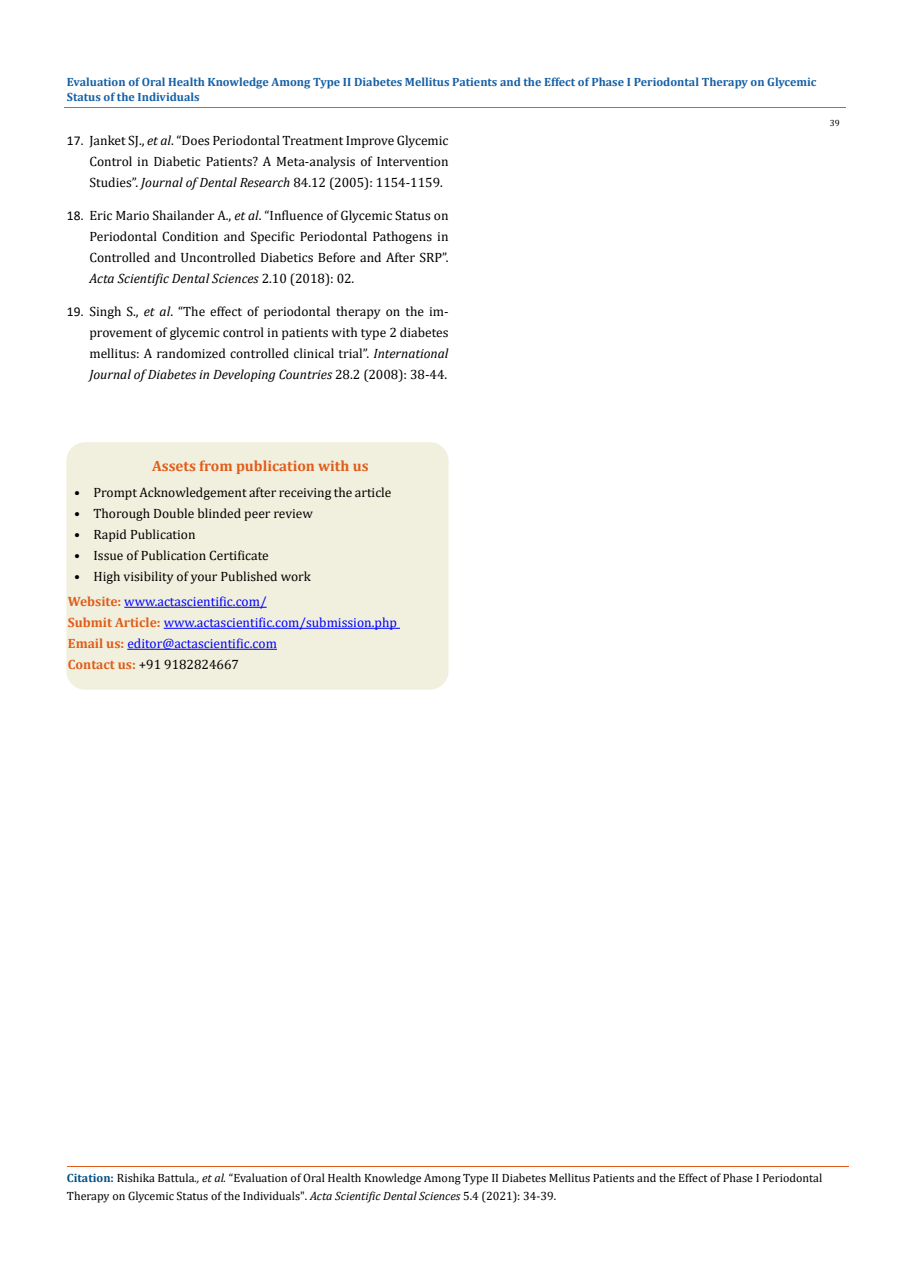
<style>
.page{position:relative;width:917px;height:1278px;background:#fff}
.page>*{position:absolute;margin:0;border:0;box-sizing:border-box;transform-origin:0 0}
.t1{font:700 15px "Cambria";color:#e05d1a}
.t2{font:13.5px/21px "Cambria";color:#000;text-align:justify}
.t3{font:13.5px/21px "Cambria";color:#00f}
.t4{font:12px/18px "Cambria";color:#000}
.t5{font:700 12px/15px "Cambria";color:#1560a6}
.t6{font:9px "Cambria";color:#000}
.s1{font-family:"Calibri"}
.s2{font-style:italic}
.s3{font-weight:700;color:#e05d1a}
.s4{color:#000}
.s5{font-weight:700;color:#035089}
</style>
<div class="page">
<hr style="left:64px;top:108px;width:781px;height:1px;background:#e05d1a">
<hr style="left:67px;top:1166px;width:781px;height:1px;background:#e05d1a">
<div style="left:67px;top:443px;width:381px;height:246px;background:#f1f0de;border-radius:18px"></div>
<div style="left:66px;top:442px;width:382px;height:248px;border:2px solid #f1f0de;border-radius:18px"></div>
<hr style="left:124px;top:607px;width:143px;height:1px;background:#00f">
<hr style="left:164px;top:628px;width:236px;height:1px;background:#00f">
<hr style="left:127px;top:649px;width:150px;height:1px;background:#00f">
<p class="t5" style="left:67px;top:74px;width:751px">Evaluation of Oral Health Knowledge Among Type II Diabetes Mellitus Patients and the Effect of Phase I Periodontal Therapy on Glycemic<br>Status of the Individuals</p>
<p class="t2" style="left:89px;top:130px;width:360px;text-indent:-23px"><span class="s1">17.</span> Janket SJ., <span class="s2">et al</span>. “Does Periodontal Treatment Improve Glycemic Control in Diabetic Patients? A Meta-analysis of Intervention Studies”. <span class="s2">Journal of Dental Research</span> 84.12 (2005): 1154-1159.</p>
<p class="t2" style="left:89px;top:205px;width:360px;text-indent:-23px"><span class="s1">18.</span> Eric Mario Shailander A., <span class="s2">et al</span>. “Influence of Glycemic Status on Periodontal Condition and Specific Periodontal Pathogens in Controlled and Uncontrolled Diabetics Before and After SRP”.<br><span class="s2">Acta Scientific Dental Sciences</span> 2.10 (2018): 02.</p>
<p class="t2" style="left:89px;top:301px;width:360px;text-indent:-22px"><span class="s1">19.</span> Singh S., <span class="s2">et al</span>. “The effect of periodontal therapy on the im&shy;provement of glycemic control in patients with type 2 diabetes mellitus: A randomized controlled clinical trial”. <span class="s2">International Journal of Diabetes in Developing Countries</span> 28.2 (2008): 38-44.</p>
<p class="t6" style="left:829px;top:118px;width:11px">39</p>
<p class="t1" style="left:152px;top:455px;width:218px">Assets from publication with us</p>
<p class="t2" style="left:74px;top:482px;width:319px">• Prompt Acknowledgement after receiving the article</p>
<p class="t2" style="left:74px;top:503px;width:240px">• Thorough Double blinded peer review</p>
<p class="t2" style="left:74px;top:524px;width:123px">• Rapid Publication</p>
<p class="t2" style="left:74px;top:545px;width:196px">• Issue of Publication Certificate</p>
<p class="t2" style="left:74px;top:566px;width:238px">• High visibility of your Published work</p>
<p class="t3" style="left:68px;top:591px;width:330px"><span class="s3">Website:</span> www.actascientific.com/<br><span class="s3">Submit Article:</span> www.actascientific.com/submission.php <span class="s3">Email us:</span> editor@actascientific.com<br><span class="s3">Contact us:</span> <span class="s4">+91 9182824667</span></p>
<p class="t4" style="left:67px;top:1169px;width:757px"><span class="s5">Citation:</span> Rishika Battula<span class="s2">., et al.</span> “Evaluation of Oral Health Knowledge Among Type II Diabetes Mellitus Patients and the Effect of Phase I Periodontal<br>Therapy on Glycemic Status of the Individuals". <span class="s2">Acta Scientific Dental Sciences</span> 5.4 (2021): 34-39.</p>
</div>
